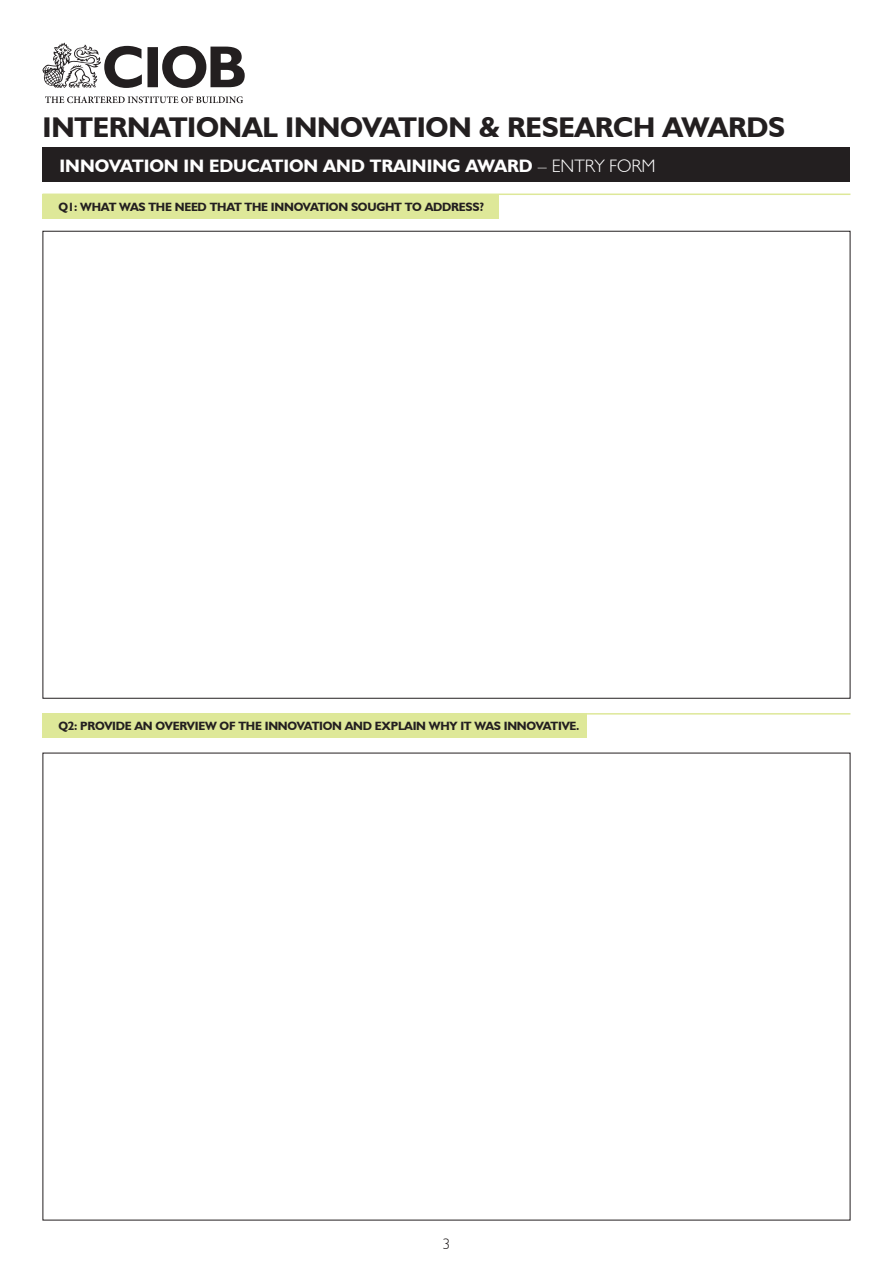
<style>
.page{position:relative;width:893px;height:1263px;background:#fff}
.page>*{position:absolute;margin:0;border:0;box-sizing:border-box;transform-origin:0 0}
.t1{font:700 28.5px "Humanist 521 BT";letter-spacing:-.01em;color:#231f20}
.t2{font:700 18px "Humanist 521 BT";color:#fff}
.t3{font:300 15px "Humanist 521 BT";color:#231f20}
.t4{font:700 12px "Humanist 521 BT";letter-spacing:-.02em;color:#231f20}
.s1{font-weight:300}
</style>
<div class="page">
<div style="left:43px;top:148px;width:807px;height:34px;background:#231f20"></div>
<svg style="left:43px;top:43px;width:202px;height:60px"></svg>
<div style="left:43px;top:194px;width:456px;height:24px;background:#dee899"></div>
<div style="left:43px;top:713px;width:544px;height:25px;background:#dee899"></div>
<hr style="left:43px;top:713px;width:807px;height:2px;background:#dee899">
<hr style="left:43px;top:194px;width:807px;height:1px;background:#dee899">
<h1 class="t1" style="left:43px;top:109px;width:744px">INTERNATIONAL INNOVATION &amp; RESEARCH AWARDS</h1>
<h2 class="t2" style="left:60px;top:154px;width:598px">INNOVATION IN EDUCATION AND TRAINING AWARD <span class="s1">– ENTRY FORM</span></h2>
<p class="t4" style="left:58px;top:199px;width:427px">Q1: WHAT WAS THE NEED THAT THE INNOVATION SOUGHT TO ADDRESS?</p>
<p class="t4" style="left:58px;top:718px;width:523px">Q2: PROVIDE AN OVERVIEW OF THE INNOVATION AND EXPLAIN WHY IT WAS INNOVATIVE.</p>
<p class="t3" style="left:443px;top:1234px;width:9px">3</p>
</div>
